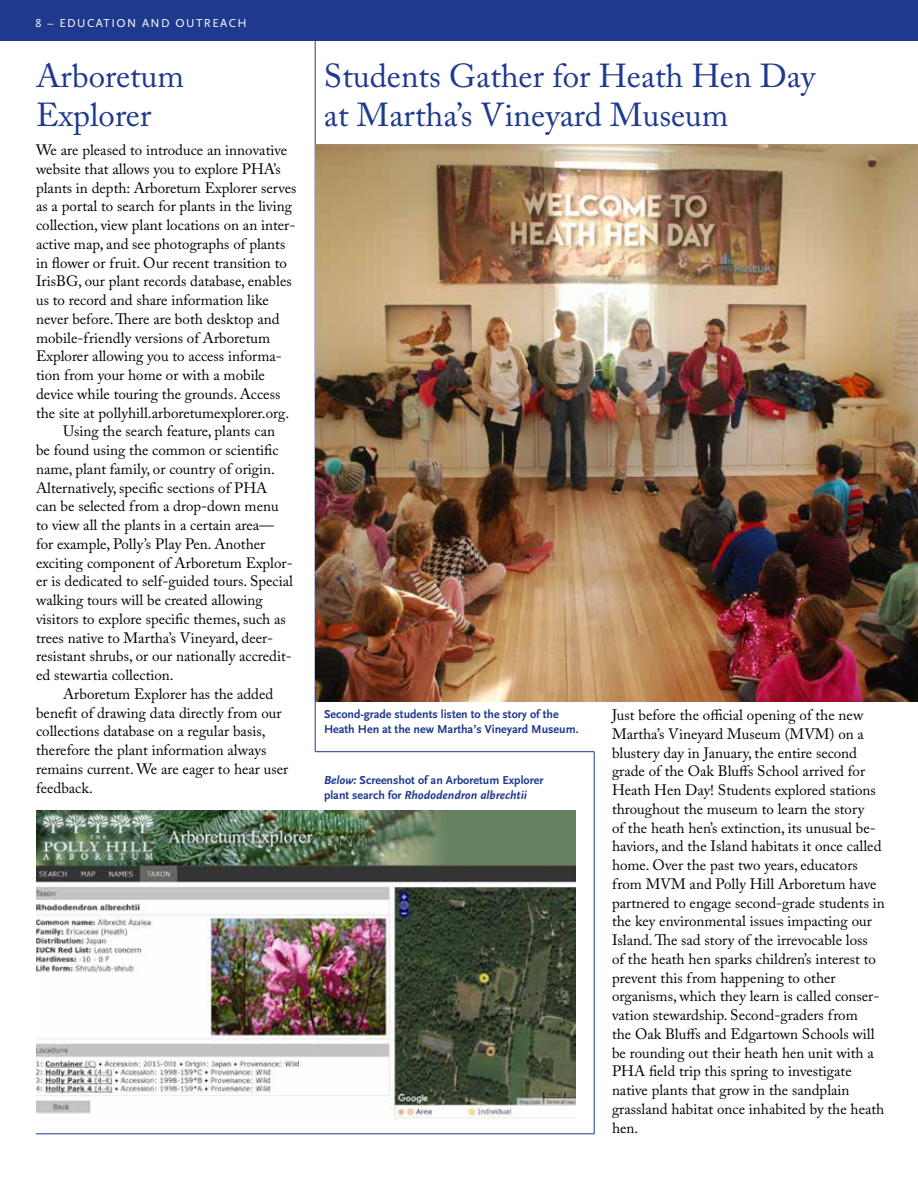
<style>
.page{position:relative;width:918px;height:1188px;background:#fff}
.page>*{position:absolute;margin:0;border:0;box-sizing:border-box;transform-origin:0 0}
.t1{font:33px/39px "Adobe Caslon Pro";color:#1e398d}
.t2{font:15px/18.8px "Adobe Caslon Pro";color:#000}
.t3{font:700 12px/15px "Scala Sans";color:#1e398d}
.t4{font:12px "Scala Sans";letter-spacing:.12em;color:#fff}
.s1{font-style:italic}
</style>
<div class="page">
<img style="left:36px;top:810px;width:540px;height:309px">
<div style="left:0;top:0;width:918px;height:40px;background:#1e398d"></div>
<hr style="left:315px;top:40px;width:1px;height:712px;background:#1e398d">
<hr style="left:594px;top:752px;width:1px;height:382px;background:#1e398d">
<hr style="left:315px;top:751px;width:279px;height:1px;background:#1e398d">
<hr style="left:36px;top:1134px;width:558px;height:1px;background:#1e398d">
<img style="left:315px;top:144px;width:603px;height:558px">
<p class="t4" style="left:36px;top:17px;width:213px">8 – EDUCATION AND OUTREACH</p>
<h1 class="t1" style="left:36px;top:56px;width:149px">Arboretum<br>Explorer</h1>
<h1 class="t1" style="left:324px;top:56px;width:493px">Students Gather for Heath Hen Day at Martha’s Vineyard Museum</h1>
<p class="t2" style="left:36px;top:140px;width:253px">We are pleased to introduce an innovative</p>
<p class="t2" style="left:36px;top:159px;width:246px">website that allows you to explore PHA’s</p>
<p class="t2" style="left:36px;top:178px;width:262px">plants in depth: Arboretum Explorer serves</p>
<p class="t2" style="left:36px;top:197px;width:257px">as a portal to search for plants in the living</p>
<p class="t2" style="left:36px;top:215px;width:261px">collection, view plant locations on an inter-</p>
<p class="t2" style="left:36px;top:234px;width:251px">active map, and see photographs of plants</p>
<p class="t2" style="left:36px;top:253px;width:252px">in flower or fruit. Our recent transition to</p>
<p class="t2" style="left:36px;top:272px;width:257px">IrisBG, our plant records database, enables</p>
<p class="t2" style="left:36px;top:290px;width:234px">us to record and share information like</p>
<p class="t2" style="left:36px;top:309px;width:245px">never before. There are both desktop and</p>
<p class="t2" style="left:36px;top:328px;width:236px">mobile-friendly versions of Arboretum</p>
<p class="t2" style="left:36px;top:347px;width:247px">Explorer allowing you to access informa-</p>
<p class="t2" style="left:36px;top:365px;width:230px">tion from your home or with a mobile</p>
<p class="t2" style="left:36px;top:384px;width:246px">device while touring the grounds. Access</p>
<p class="t2" style="left:36px;top:403px;width:255px">the site at pollyhill.arboretumexplorer.org.</p>
<p class="t2" style="left:63px;top:422px;width:214px">Using the search feature, plants can</p>
<p class="t2" style="left:36px;top:440px;width:244px">be found using the common or scientific</p>
<p class="t2" style="left:36px;top:459px;width:240px">name, plant family, or country of origin.</p>
<p class="t2" style="left:36px;top:478px;width:233px">Alternatively, specific sections of PHA</p>
<p class="t2" style="left:36px;top:497px;width:244px">can be selected from a drop-down menu</p>
<p class="t2" style="left:36px;top:515px;width:240px">to view all the plants in a certain area—</p>
<p class="t2" style="left:36px;top:534px;width:231px">for example, Polly’s Play Pen. Another</p>
<p class="t2" style="left:36px;top:553px;width:258px">exciting component of Arboretum Explor-</p>
<p class="t2" style="left:36px;top:572px;width:258px">er is dedicated to self-guided tours. Special</p>
<p class="t2" style="left:36px;top:590px;width:228px">walking tours will be created allowing</p>
<p class="t2" style="left:36px;top:609px;width:251px">visitors to explore specific themes, such as</p>
<p class="t2" style="left:36px;top:628px;width:239px">trees native to Martha’s Vineyard, deer-</p>
<p class="t2" style="left:36px;top:647px;width:257px">resistant shrubs, or our nationally accredit-</p>
<p class="t2" style="left:36px;top:665px;width:139px">ed stewartia collection.</p>
<p class="t2" style="left:63px;top:684px;width:212px">Arboretum Explorer has the added</p>
<p class="t2" style="left:36px;top:703px;width:247px">benefit of drawing data directly from our</p>
<p class="t2" style="left:36px;top:722px;width:231px">collections database on a regular basis,</p>
<p class="t2" style="left:36px;top:740px;width:232px">therefore the plant information always</p>
<p class="t2" style="left:36px;top:759px;width:254px">remains current. We are eager to hear user</p>
<p class="t2" style="left:36px;top:778px;width:58px">feedback.</p>
<p class="t3" style="left:324px;top:707px;width:256px">Second-grade students listen to the story of the<br>Heath Hen at the new Martha’s Vineyard Museum.</p>
<p class="t3" style="left:324px;top:773px;width:221px"><span class="s1">Below:</span> Screenshot of an Arboretum Explorer plant search for <span class="s1">Rhododendron albrechtii</span></p>
<p class="t2" style="left:612px;top:706px;width:274px">Just before the official opening of the new Martha’s Vineyard Museum (MVM) on a blustery day in January, the entire second grade of the Oak Bluffs School arrived for Heath Hen Day! Students explored stations throughout the museum to learn the story<br>of the heath hen’s extinction, its unusual be&shy;haviors, and the Island habitats it once called home. Over the past two years, educators from MVM and Polly Hill Arboretum have partnered to engage second-grade students in the key environmental issues impacting our Island. The sad story of the irrevocable loss<br>of the heath hen sparks children’s interest to prevent this from happening to other organisms, which they learn is called conser&shy;vation stewardship. Second-graders from<br>the Oak Bluffs and Edgartown Schools will be rounding out their heath hen unit with a PHA field trip this spring to investigate native plants that grow in the sandplain grassland habitat once inhabited by the heath hen.</p>
</div>
